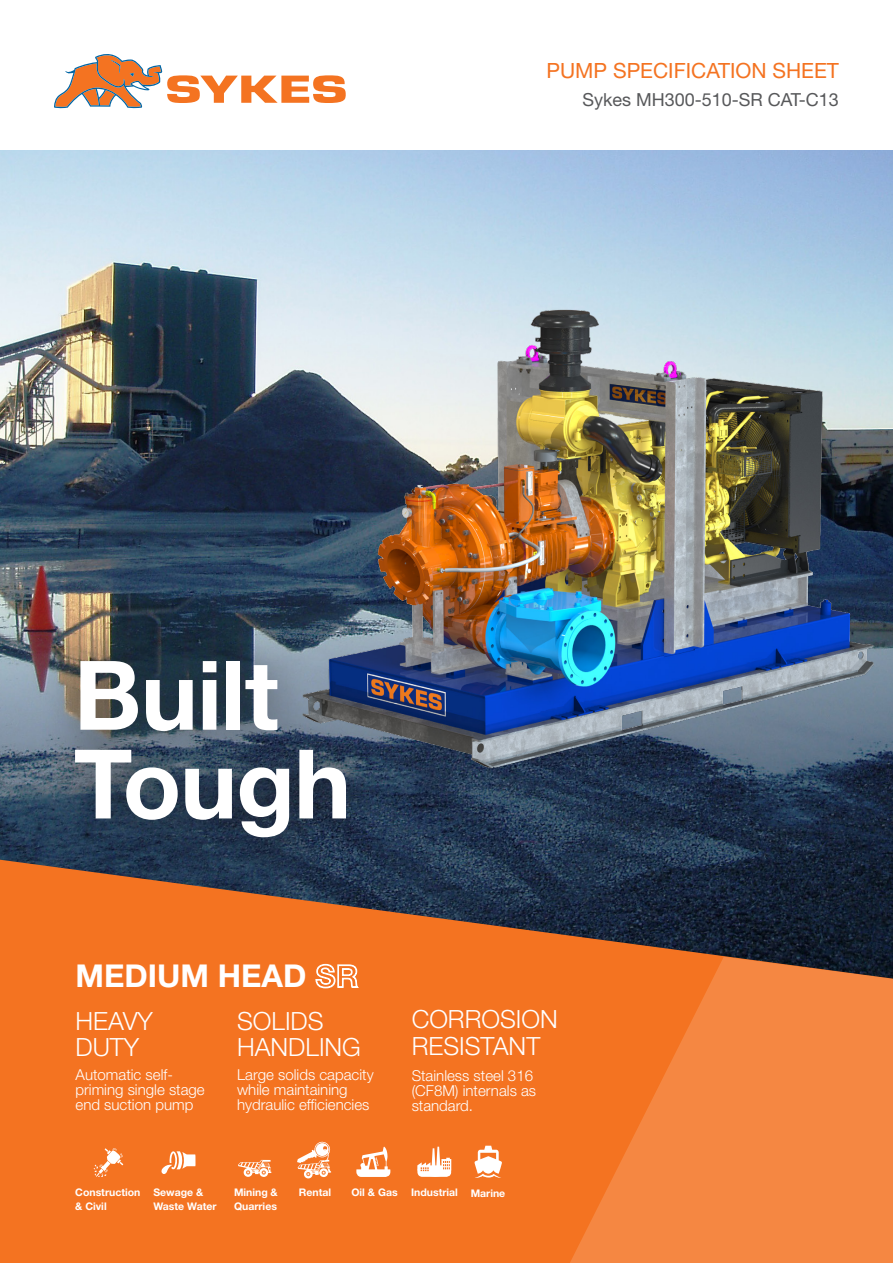
<style>
.page{position:relative;width:893px;height:1263px;background:#fff}
.page>*{position:absolute;margin:0;border:0;box-sizing:border-box;transform-origin:0 0}
.t1{font:700 96.15px/88.8px "Helvetica Neue LT Std";letter-spacing:-.01em;color:#fff}
.t2{font:700 31.5px "Helvetica Neue LT Std";color:#fff}
.t3{font:300 25.05px/25px "Helvetica Neue LT Std";color:#fff}
.t4{font:21px "Helvetica Neue LT Std";color:#f47321}
.t5{font:18px "Helvetica Neue LT Std";color:#57585a}
.t6{font:300 15px/15px "Helvetica Neue LT Std";color:#fff}
.t7{font:700 10.5px/13.5px "Helvetica Neue LT Std";color:#fff}
.s1{font-family:"Helvetica Neue LT Std Bd Ou";font-weight:400}
</style>
<div class="page">
<img style="left:0;top:151px;width:893px;height:706px">
<div style="left:38px;top:622px;width:347px;height:253px;background:#231f20;opacity:.55"></div>
<svg style="left:0;top:857px;width:893px;height:406px;fill:#f47321"></svg>
<svg style="left:559px;top:957px;width:334px;height:306px;fill:#f58742"></svg>
<svg style="left:417px;top:1147px;width:34px;height:30px"></svg>
<svg style="left:356px;top:1147px;width:34px;height:30px"></svg>
<svg style="left:161px;top:1151px;width:35px;height:23px"></svg>
<svg style="left:93px;top:1148px;width:30px;height:29px"></svg>
<svg style="left:238px;top:1160px;width:33px;height:17px"></svg>
<svg style="left:297px;top:1141px;width:34px;height:37px"></svg>
<svg style="left:474px;top:1146px;width:28px;height:32px"></svg>
<svg style="left:54px;top:54px;width:292px;height:54px"></svg>
<img style="left:300px;top:306px;width:577px;height:464px">
<h3 class="t4" style="left:546px;top:58px;width:294px">PUMP SPECIFICATION SHEET</h3>
<p class="t5" style="left:582px;top:89px;width:258px">Sykes MH300-510-SR CAT-C13</p>
<h1 class="t1" style="left:74px;top:649px;width:279px">Built<br>Tough</h1>
<p class="t2" style="left:76px;top:957px;width:284px">MEDIUM HEAD <span class="s1">SR</span></p>
<h3 class="t3" style="left:76px;top:1008px;width:79px">HEAVY<br>DUTY</h3>
<p class="t6" style="left:76px;top:1066px;width:131px">Automatic self&shy;priming single stage end suction pump</p>
<h3 class="t3" style="left:237px;top:1008px;width:125px">SOLIDS<br>HANDLING</h3>
<p class="t6" style="left:237px;top:1066px;width:138px">Large solids capacity while maintaining hydraulic efficiencies</p>
<h3 class="t3" style="left:412px;top:1004px;width:148px;line-height:27.6px">CORROSION<br>RESISTANT</h3>
<p class="t6" style="left:412px;top:1068px;width:126px">Stainless steel 316 (CF8M) internals as standard.</p>
<p class="t7" style="left:75px;top:1185px;width:67px">Construction &amp; Civil</p>
<p class="t7" style="left:234px;top:1185px;width:45px">Mining &amp;<br>Quarries</p>
<p class="t7" style="left:299px;top:1186px;width:34px">Rental</p>
<p class="t7" style="left:471px;top:1186px;width:36px">Marine</p>
<p class="t7" style="left:153px;top:1185px;width:51px">Sewage &amp;</p>
<p class="t7" style="left:351px;top:1186px;width:48px">Oil &amp; Gas</p>
<p class="t7" style="left:411px;top:1186px;width:48px">Industrial</p>
<p class="t7" style="left:153px;top:1199px;width:65px">Waste Water</p>
</div>
